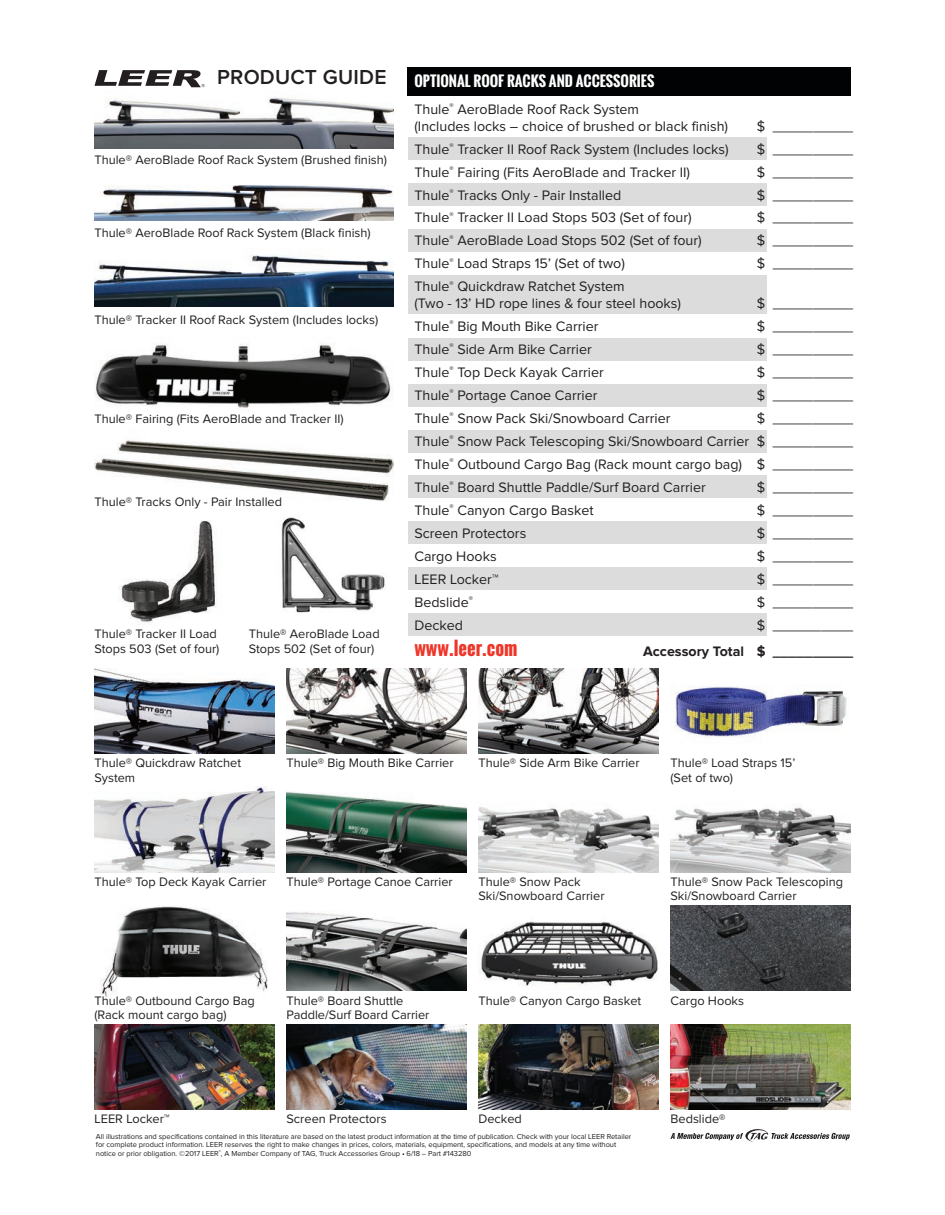
<style>
.page{position:relative;width:945px;height:1215px;background:#fff}
.page>*{position:absolute;margin:0;border:0;box-sizing:border-box;transform-origin:0 0}
.t1{font:600 21px "Proxima Nova";letter-spacing:.01em;color:#231f20}
.t2{font:700 18.6px "Oswald";color:#ee3529}
.t3{font:14.25px/23px "Proxima Nova";color:#231f20}
.t4{font:700 14.25px "Oswald";color:#fff}
.t5{font:700 14.25px "Proxima Nova";color:#231f20}
.t6{font:12.75px/14.2px "Proxima Nova";color:#231f20}
.t7{font:7.5px/8.2px "Proxima Nova";letter-spacing:-.005em;color:#231f20}
.s1{color:#010203}
</style>
<div class="page">
<img style="left:119px;top:520px;width:98px;height:105px">
<img style="left:281px;top:517px;width:104px;height:96px">
<div style="left:408px;top:568px;width:359px;height:22px;background:#dcdcdd"></div>
<div style="left:408px;top:613px;width:359px;height:23px;background:#dcdcdd"></div>
<div style="left:408px;top:137px;width:359px;height:23px;background:#dcdcdd"></div>
<div style="left:408px;top:183px;width:359px;height:23px;background:#dcdcdd"></div>
<div style="left:408px;top:229px;width:359px;height:22px;background:#dcdcdd"></div>
<div style="left:408px;top:275px;width:359px;height:39px;background:#dcdcdd"></div>
<div style="left:408px;top:338px;width:359px;height:22px;background:#dcdcdd"></div>
<div style="left:408px;top:384px;width:359px;height:22px;background:#dcdcdd"></div>
<div style="left:408px;top:430px;width:359px;height:22px;background:#dcdcdd"></div>
<div style="left:408px;top:476px;width:359px;height:22px;background:#dcdcdd"></div>
<div style="left:408px;top:522px;width:359px;height:22px;background:#dcdcdd"></div>
<img style="left:94px;top:668px;width:180px;height:85px">
<img style="left:286px;top:668px;width:180px;height:85px">
<img style="left:478px;top:668px;width:180px;height:85px">
<img style="left:675px;top:686px;width:172px;height:51px">
<img style="left:95px;top:787px;width:180px;height:85px">
<img style="left:287px;top:791px;width:180px;height:81px">
<img style="left:479px;top:807px;width:179px;height:65px">
<img style="left:670px;top:807px;width:180px;height:65px">
<img style="left:100px;top:906px;width:168px;height:91px">
<img style="left:286px;top:912px;width:180px;height:79px">
<img style="left:479px;top:921px;width:179px;height:66px">
<img style="left:670px;top:905px;width:180px;height:86px">
<img style="left:95px;top:1024px;width:180px;height:85px">
<img style="left:287px;top:1024px;width:180px;height:85px">
<img style="left:479px;top:1024px;width:179px;height:85px">
<img style="left:670px;top:1024px;width:180px;height:85px">
<img style="left:94px;top:84px;width:299px;height:64px">
<img style="left:95px;top:440px;width:299px;height:61px">
<svg style="left:95px;top:70px;width:110px;height:17px"></svg>
<svg style="left:670px;top:1129px;width:180px;height:13px"></svg>
<div style="left:408px;top:67px;width:443px;height:29px;background:#010203"></div>
<img style="left:94px;top:185px;width:299px;height:35px">
<img style="left:95px;top:343px;width:297px;height:65px">
<img style="left:94px;top:255px;width:299px;height:51px">
<h1 class="t1" style="left:217px;top:70px;width:171px">PRODUCT GUIDE</h1>
<p class="t6" style="left:94px;top:154px;width:294px">Thule® AeroBlade Roof Rack System (Brushed finish)</p>
<p class="t6" style="left:94px;top:227px;width:278px">Thule® AeroBlade Roof Rack System (Black finish)</p>
<p class="t6" style="left:94px;top:314px;width:285px">Thule® Tracker II Roof Rack System (Includes locks)</p>
<p class="t6" style="left:94px;top:413px;width:251px">Thule® Fairing (Fits AeroBlade and Tracker II)</p>
<p class="t6" style="left:95px;top:496px;width:189px">Thule® Tracks Only - Pair Installed</p>
<p class="t6" style="left:94px;top:628px;width:126px;line-height:15px">Thule® Tracker II Load<br>Stops 503 (Set of four)</p>
<p class="t6" style="left:249px;top:628px;width:132px;line-height:15px">Thule® AeroBlade Load<br>Stops 502 (Set of four)</p>
<p class="t4" style="left:414px;top:74px;width:241px">OPTIONAL ROOF RACKS AND ACCESSORIES</p>
<p class="t3" style="left:414px;top:102px;width:315px;line-height:16.5px">Thule<sup>®</sup> AeroBlade Roof Rack System<br>(Includes locks – choice of brushed or black finish)</p>
<p class="t3" style="left:757px;top:116px;width:98px">$ __________</p>
<p class="t3" style="left:414px;top:139px;width:316px">Thule<sup>®</sup> Tracker II Roof Rack System (Includes locks)</p>
<p class="t3" style="left:757px;top:139px;width:98px">$ __________</p>
<p class="t3" style="left:414px;top:162px;width:277px">Thule<sup>®</sup> Fairing (Fits AeroBlade and Tracker II)</p>
<p class="t3" style="left:757px;top:162px;width:98px">$ __________</p>
<p class="t3" style="left:414px;top:185px;width:208px">Thule<sup>®</sup> Tracks Only - Pair Installed</p>
<p class="t3" style="left:757px;top:185px;width:98px">$ __________</p>
<p class="t3" style="left:414px;top:208px;width:279px">Thule<sup>®</sup> Tracker II Load Stops 503 (Set of four)</p>
<p class="t3" style="left:757px;top:208px;width:98px">$ __________</p>
<p class="t3" style="left:414px;top:231px;width:289px">Thule<sup>®</sup> AeroBlade Load Stops 502 (Set of four)</p>
<p class="t3" style="left:757px;top:231px;width:98px">$ __________</p>
<p class="t3" style="left:414px;top:254px;width:212px">Thule<sup>®</sup> Load Straps 15’ (Set of two)</p>
<p class="t3" style="left:757px;top:254px;width:98px">$ __________</p>
<p class="t3" style="left:414px;top:280px;width:268px;line-height:16.5px">Thule<sup>®</sup> Quickdraw Ratchet System<br>(Two - 13’ HD rope lines &amp; four steel hooks)</p>
<p class="t3" style="left:757px;top:293px;width:98px">$ __________</p>
<p class="t3" style="left:414px;top:316px;width:185px">Thule<sup>®</sup> Big Mouth Bike Carrier</p>
<p class="t3" style="left:757px;top:316px;width:98px">$ __________</p>
<p class="t3" style="left:414px;top:339px;width:179px">Thule<sup>®</sup> Side Arm Bike Carrier</p>
<p class="t3" style="left:757px;top:339px;width:98px">$ __________</p>
<p class="t3" style="left:414px;top:362px;width:191px">Thule<sup>®</sup> Top Deck Kayak Carrier</p>
<p class="t3" style="left:757px;top:362px;width:98px">$ __________</p>
<p class="t3" style="left:414px;top:385px;width:185px">Thule<sup>®</sup> Portage Canoe Carrier</p>
<p class="t3" style="left:757px;top:385px;width:98px">$ __________</p>
<p class="t3" style="left:414px;top:408px;width:258px">Thule<sup>®</sup> Snow Pack Ski/Snowboard Carrier</p>
<p class="t3" style="left:414px;top:408px;width:440px;text-align:justify;text-indent:343px">$ __________ Thule<sup>®</sup> Snow Pack Telescoping Ski/Snowboard Carrier $ __________ Thule<sup>®</sup> Outbound Cargo Bag (Rack mount cargo bag) $ __________ Thule<sup>®</sup> Board Shuttle Paddle/Surf Board Carrier</p>
<p class="t3" style="left:757px;top:477px;width:98px">$ __________</p>
<p class="t3" style="left:414px;top:500px;width:181px">Thule<sup>®</sup> Canyon Cargo Basket</p>
<p class="t3" style="left:757px;top:500px;width:98px">$ __________</p>
<p class="t3" style="left:414px;top:523px;width:113px">Screen Protectors</p>
<p class="t3" style="left:757px;top:523px;width:98px">$ __________</p>
<p class="t3" style="left:414px;top:546px;width:84px">Cargo Hooks</p>
<p class="t3" style="left:757px;top:546px;width:98px">$ __________</p>
<p class="t3" style="left:414px;top:569px;width:86px">LEER Locker™</p>
<p class="t3" style="left:757px;top:569px;width:98px">$ __________</p>
<p class="t3" style="left:414px;top:592px;width:60px">Bedslide<sup>®</sup></p>
<p class="t3" style="left:757px;top:592px;width:98px">$ __________</p>
<p class="t3" style="left:414px;top:615px;width:50px">Decked</p>
<p class="t3" style="left:757px;top:615px;width:98px">$ __________</p>
<h2 class="t2" style="left:414px;top:639px;width:105px">www.leer.com</h2>
<p class="t5" style="left:643px;top:647px;width:212px">Accessory Total $ __________</p>
<p class="t6" style="left:94px;top:757px;width:148px">Thule® Quickdraw Ratchet<br>System</p>
<p class="t6" style="left:286px;top:757px;width:169px">Thule® Big Mouth Bike Carrier</p>
<p class="t6" style="left:478px;top:757px;width:163px">Thule® Side Arm Bike Carrier</p>
<p class="t6" style="left:670px;top:757px;width:126px">Thule® Load Straps 15’ (Set of two)</p>
<p class="t6" style="left:95px;top:876px;width:173px">Thule® Top Deck Kayak Carrier</p>
<p class="t6" style="left:287px;top:876px;width:168px">Thule® Portage Canoe Carrier</p>
<p class="t6" style="left:479px;top:876px;width:128px">Thule® Snow Pack<br>Ski/Snowboard Carrier</p>
<p class="t6" style="left:671px;top:876px;width:174px">Thule® Snow Pack Telescoping<br>Ski/Snowboard Carrier</p>
<p class="t6" style="left:94px;top:994px;width:162px">Thule® Outbound Cargo Bag (Rack mount cargo bag)</p>
<p class="t6" style="left:286px;top:994px;width:144px">Thule® Board Shuttle<br>Paddle/Surf Board Carrier</p>
<p class="t6" style="left:478px;top:994px;width:164px">Thule® Canyon Cargo Basket</p>
<p class="t6" style="left:670px;top:994px;width:75px">Cargo Hooks</p>
<p class="t6" style="left:95px;top:1113px;width:77px">LEER Locker™</p>
<p class="t6" style="left:287px;top:1113px;width:102px">Screen Protectors</p>
<p class="t6" style="left:479px;top:1113px;width:45px">Decked</p>
<p class="t6" style="left:671px;top:1113px;width:56px">Bedslide®</p>
<p class="t7" style="left:96px;top:1133px;width:537px">All illustrations and specifications contained in this literature are based on the latest product information at the time of publication. Check with your local LEER Retailer for complete product information. LEER reserves the right to make changes in prices, colors, materials, equipment, specifications, and models at any time without notice or prior obligation. ©2017 LEER<sup>®</sup>, A Member Company of TAG, Truck Accessories Group <span class="s1">•</span> 6/18 – Part #143280</p>
</div>
